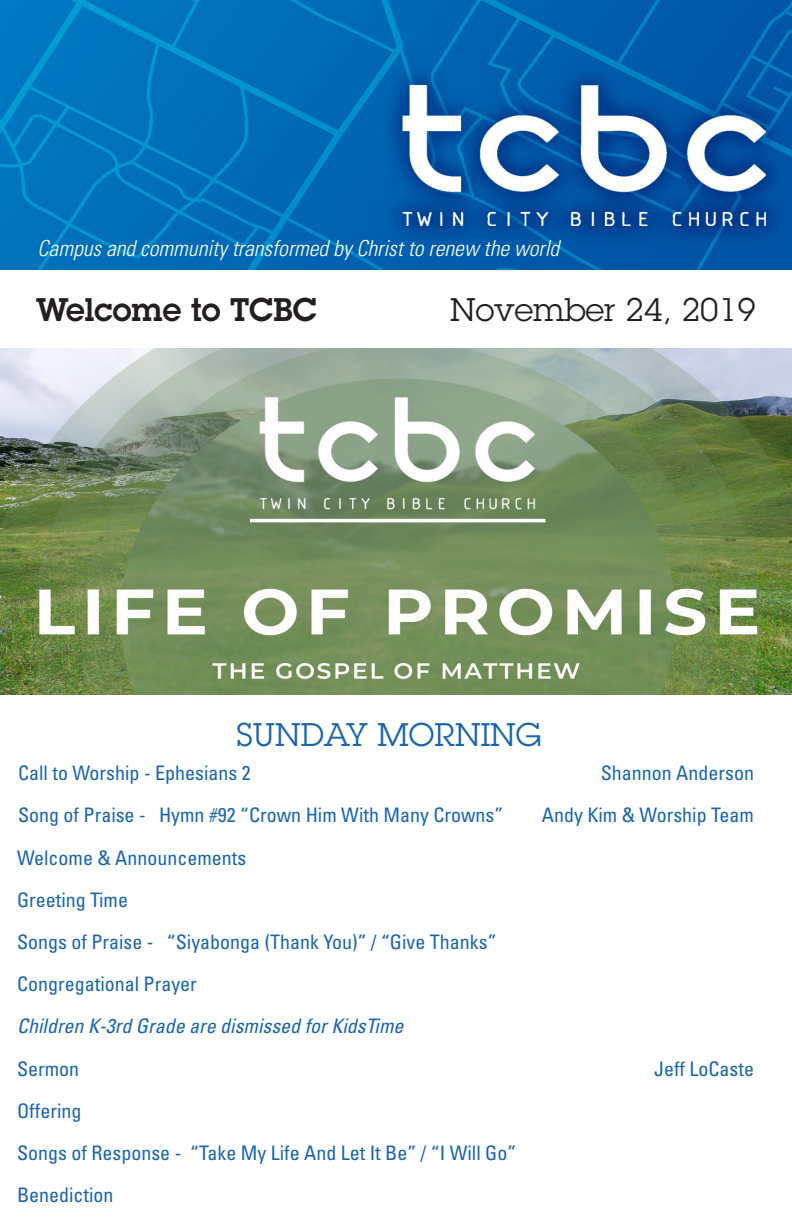
<style>
.page{position:relative;width:792px;height:1224px;background:#fff}
.page>*{position:absolute;margin:0;border:0;box-sizing:border-box;transform-origin:0 0}
.t1{font:32px "Lubalin Graph Std";color:#231f20}
.t2{font:32px "Lubalin Graph Std";color:#1965af}
.t3{font:600 32px "Lubalin Graph Std";color:#231f20}
.t4{font:italic 300 condensed 22px "Univers LT Std";color:#fff}
.t5{font:condensed 20px "Univers LT Std";color:#1965af}
.t6{font:italic condensed 20px "Univers LT Std";color:#1965af}
</style>
<div class="page">
<img style="left:0;top:0;width:792px;height:270px">
<img style="left:0;top:348px;width:792px;height:347px">
<p class="t4" style="left:38px;top:235px;width:523px">Campus and community transformed by Christ to renew the world</p>
<p class="t3" style="left:36px;top:288px;width:283px">Welcome to TCBC</p>
<p class="t1" style="left:450px;top:289px;width:307px">November 24, 2019</p>
<p class="t2" style="left:237px;top:714px;width:306px">SUNDAY MORNING</p>
<p class="t5" style="left:18px;top:760px;width:234px">Call to Worship - Ephesians 2</p>
<p class="t5" style="left:601px;top:760px;width:155px">Shannon Anderson</p>
<p class="t5" style="left:18px;top:803px;width:487px">Song of Praise - Hymn #92 “Crown Him With Many Crowns”</p>
<p class="t5" style="left:542px;top:803px;width:214px">Andy Kim &amp; Worship Team</p>
<p class="t5" style="left:17px;top:845px;width:231px">Welcome &amp; Announcements</p>
<p class="t5" style="left:17px;top:887px;width:113px">Greeting Time</p>
<p class="t5" style="left:17px;top:929px;width:481px">Songs of Praise - “Siyabonga (Thank You)” / “Give Thanks”</p>
<p class="t5" style="left:17px;top:971px;width:181px">Congregational Prayer</p>
<p class="t6" style="left:17px;top:1014px;width:388px">Children K-3rd Grade are dismissed for KidsTime</p>
<p class="t5" style="left:17px;top:1056px;width:64px">Sermon</p>
<p class="t5" style="left:654px;top:1056px;width:101px">Jeff LoCaste</p>
<p class="t5" style="left:17px;top:1098px;width:66px">Offering</p>
<p class="t5" style="left:17px;top:1140px;width:501px">Songs of Response - “Take My Life And Let It Be” / “I Will Go”</p>
<p class="t5" style="left:17px;top:1183px;width:98px">Benediction</p>
</div>
